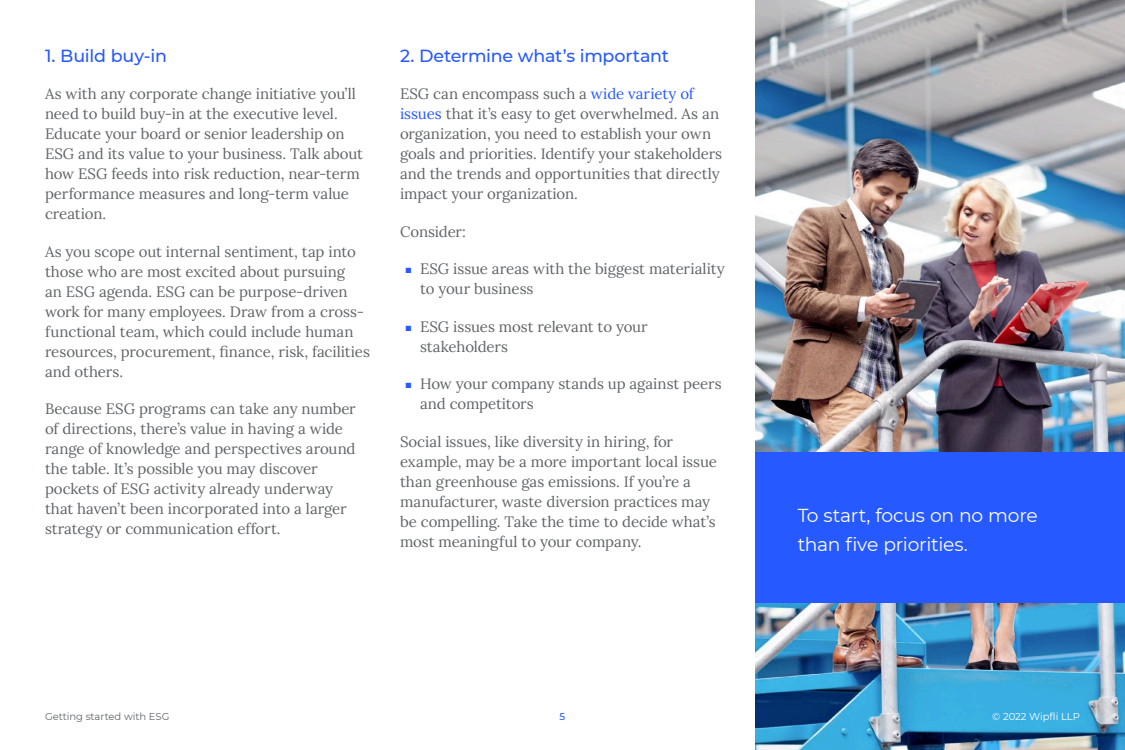
<style>
.page{position:relative;width:1125px;height:750px;background:#fff}
.page>*{position:absolute;margin:0;border:0;box-sizing:border-box;transform-origin:0 0}
.Body_Copy{font:18.75px/29px "Montserrat";letter-spacing:-.01em;color:#fff}
.Body_Copy-2{font:500 17.5px "Montserrat";letter-spacing:-.015em;color:#2659ff}
.Body_Copy-3{font:15px/20px "Lora";letter-spacing:-.005em;color:#606468}
.t1{font:10px "Montserrat";color:#606468}
.t2{font:10px "Montserrat";color:#fff}
.t3{font:500 10px "Montserrat";color:#2659ff}
.s1{color:#2659ff}
.s2{font-family:"Arial";font-size:11.25px;color:#2659ff}
</style>
<div class="page">
<img style="left:755px;top:0;width:370px;height:750px">
<div style="left:755px;top:453px;width:370px;height:150px;background:#2659ff"></div>
<p class="Body_Copy-2" style="left:45px;top:44px;width:124px">1. Build buy-in</p>
<p class="Body_Copy-3" style="left:45px;top:83px;width:319px">As with any corporate change initiative you’ll need to build buy-in at the executive level.<br>Educate your board or senior leadership on ESG and its value to your business. Talk about how ESG feeds into risk reduction, near-term performance measures and long-term value creation.</p>
<p class="Body_Copy-3" style="left:45px;top:241px;width:326px">As you scope out internal sentiment, tap into those who are most excited about pursuing<br>an ESG agenda. ESG can be purpose-driven work for many employees. Draw from a cross&shy;functional team, which could include human resources, procurement, finance, risk, facilities and others.</p>
<p class="Body_Copy-3" style="left:45px;top:398px;width:312px">Because ESG programs can take any number of directions, there’s value in having a wide range of knowledge and perspectives around the table. It’s possible you may discover pockets of ESG activity already underway that haven’t been incorporated into a larger strategy or communication effort.</p>
<p class="Body_Copy-2" style="left:400px;top:44px;width:270px">2. Determine what’s important</p>
<p class="Body_Copy-3" style="left:400px;top:83px;width:324px">ESG can encompass such a <span class="s1">wide variety of issues</span> that it’s easy to get overwhelmed. As an organization, you need to establish your own goals and priorities. Identify your stakeholders and the trends and opportunities that directly impact your organization.</p>
<p class="Body_Copy-3" style="left:400px;top:221px;width:67px">Consider:</p>
<p class="Body_Copy-3" style="left:420px;top:258px;width:306px;text-indent:-15px"><span class="s2">■</span> ESG issue areas with the biggest materiality to your business</p>
<p class="Body_Copy-3" style="left:420px;top:316px;width:229px;text-indent:-15px"><span class="s2">■</span> ESG issues most relevant to your stakeholders</p>
<p class="Body_Copy-3" style="left:420px;top:373px;width:303px;text-indent:-15px"><span class="s2">■</span> How your company stands up against peers and competitors</p>
<p class="Body_Copy-3" style="left:400px;top:431px;width:318px">Social issues, like diversity in hiring, for example, may be a more important local issue than greenhouse gas emissions. If you’re a manufacturer, waste diversion practices may be compelling. Take the time to decide what’s most meaningful to your company.</p>
<p class="t1" style="left:45px;top:709px;width:126px">Getting started with ESG</p>
<p class="t3" style="left:560px;top:709px;width:7px">5</p>
<p class="Body_Copy" style="left:798px;top:501px;width:242px">To start, focus on no more than five priorities.</p>
<p class="t2" style="left:992px;top:709px;width:89px">© 2022 Wipfli LLP</p>
</div>
